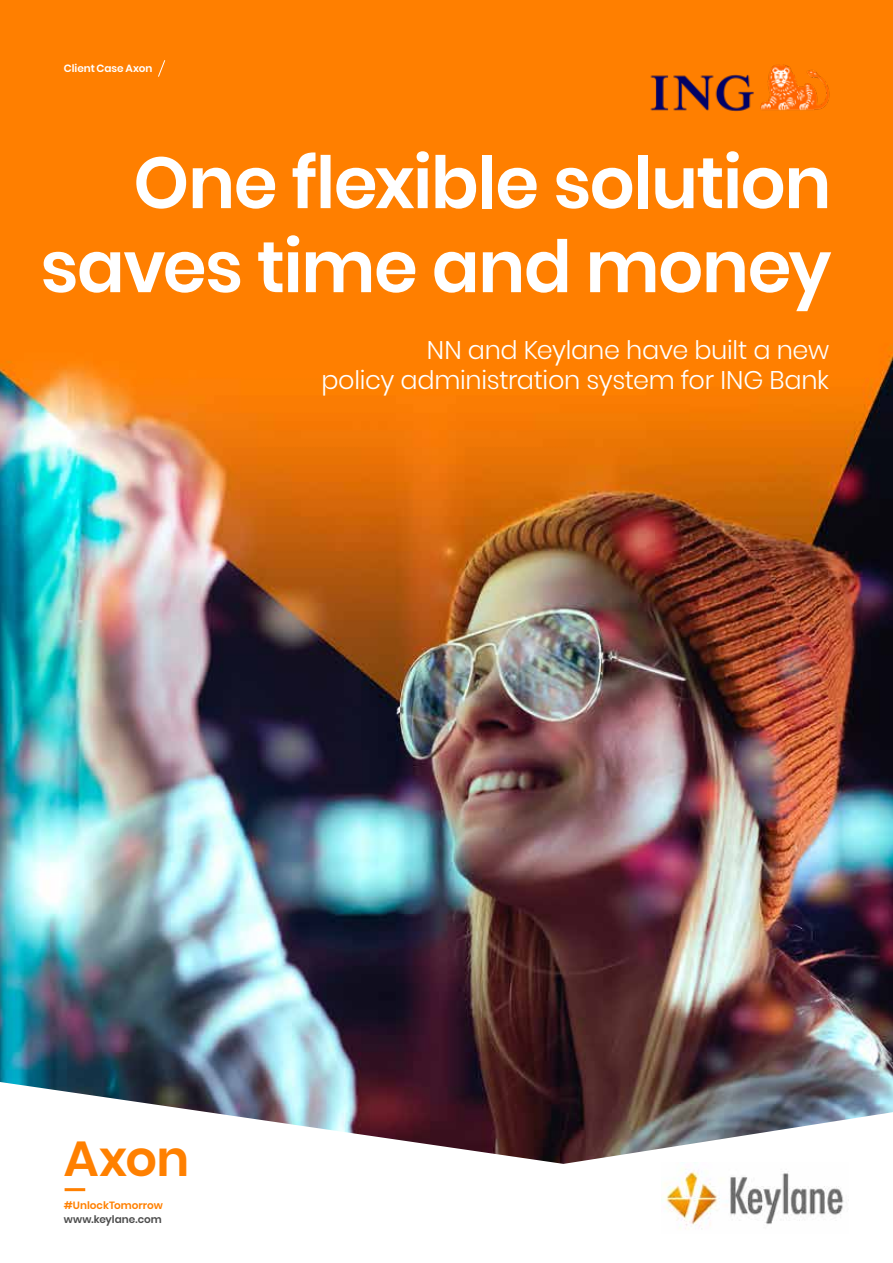
<style>
.page{position:relative;width:893px;height:1263px;background:#fff}
.page>*{position:absolute;margin:0;border:0;box-sizing:border-box;transform-origin:0 0}
.t1{font:600 72px/84px "Poppins";letter-spacing:-.02em;color:#fff;text-align:right}
.t2{font:600 49.5px "Poppins";color:#ff8000}
.t3{font:300 25.5px/30.6px "Poppins";letter-spacing:-.01em;color:#fff;text-align:right}
.t4{font:600 10.5px "Poppins";color:#ff8000}
.t5{font:600 10.5px "Poppins";color:#4d4d4d}
.t6{font:600 10.5px "Poppins";color:#fff}
</style>
<div class="page">
<img style="left:0;top:0;width:893px;height:1082px">
<svg style="left:157px;top:59px;width:9px;height:19px"></svg>
<img style="left:0;top:1082px;width:893px;height:110px">
<img style="left:661px;top:1162px;width:188px;height:67px">
<hr style="left:65px;top:1188px;width:20px;height:3px;background:#ff8000">
<img style="left:643px;top:62px;width:193px;height:50px">
<p class="t6" style="left:64px;top:63px;width:90px">Client Case Axon</p>
<h1 class="t1" style="left:40px;top:141px;width:792px">One flexible solution saves time and money</h1>
<p class="t3" style="left:321px;top:334px;width:509px">NN and Keylane have built a new<br>policy administration system for ING Bank</p>
<h2 class="t2" style="left:64px;top:1130px;width:127px">Axon</h2>
<p class="t4" style="left:64px;top:1199px;width:101px">#UnlockTomorrow</p>
<p class="t5" style="left:64px;top:1213px;width:100px">www.keylane.com</p>
</div>
